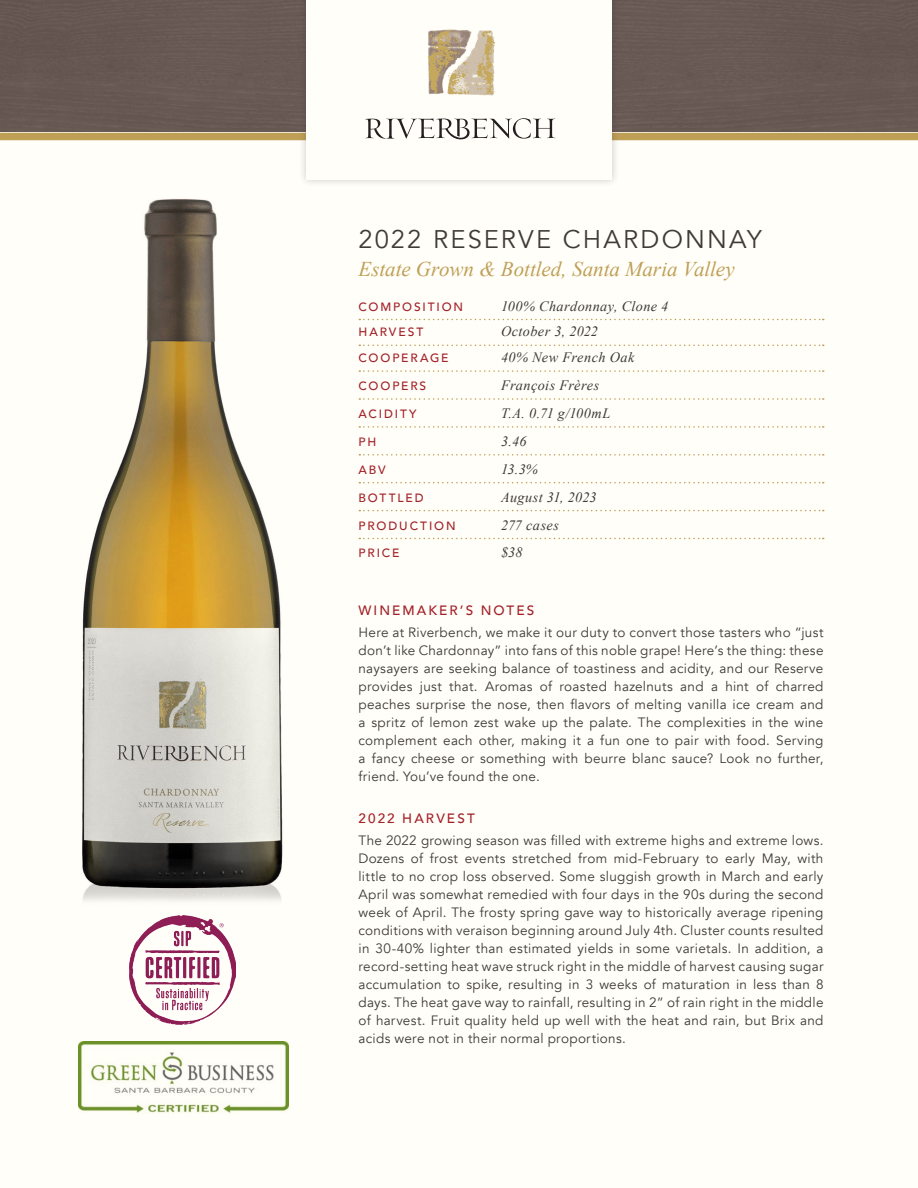
<style>
.page{position:relative;width:918px;height:1188px;background:#fffef8}
.page>*{position:absolute;margin:0;border:0;box-sizing:border-box;transform-origin:0 0}
.t1{font:25.5px "Avenir";letter-spacing:.085em;color:#3e3b38}
.t2{font:italic 21px "Times New Roman";letter-spacing:-.005em;color:#bf9f56}
.t3{font:italic 14.25px "Times New Roman";letter-spacing:.025em;color:#3e3b38}
.t4{font:13.5px/18px "Avenir";letter-spacing:.02em;color:#3e3b38;text-align:justify}
.t5{font:500 13.5px "Avenir";letter-spacing:.155em;color:#a32129}
.t6{font:500 12px "Avenir";letter-spacing:.155em;color:#a32129}
</style>
<div class="page">
<div style="left:0;top:133px;width:918px;height:7px;background:#bf9f56"></div>
<div style="left:0;top:0;width:918px;height:132px;background:#685853"></div>
<div style="left:298px;top:0;width:322px;height:188px;background:#231f20;opacity:.25"></div>
<div style="left:306px;top:0;width:306px;height:179px;background:#fffef8"></div>
<img style="left:428px;top:29px;width:67px;height:67px">
<svg style="left:365px;top:118px;width:190px;height:22px"></svg>
<img style="left:129px;top:917px;width:106px;height:108px">
<img style="left:82px;top:173px;width:224px;height:744px">
<svg style="left:359px;top:319px;width:465px;height:1px"></svg>
<svg style="left:359px;top:345px;width:465px;height:1px"></svg>
<svg style="left:359px;top:370px;width:465px;height:2px"></svg>
<svg style="left:359px;top:398px;width:465px;height:2px"></svg>
<svg style="left:359px;top:426px;width:465px;height:2px"></svg>
<svg style="left:359px;top:454px;width:465px;height:2px"></svg>
<svg style="left:359px;top:482px;width:465px;height:1px"></svg>
<svg style="left:359px;top:510px;width:465px;height:1px"></svg>
<svg style="left:359px;top:538px;width:465px;height:1px"></svg>
<img style="left:79px;top:1042px;width:209px;height:71px">
<p class="t1" style="left:359px;top:224px;width:405px">2022 RESERVE CHARDONNAY</p>
<p class="t2" style="left:359px;top:255px;width:378px">Estate Grown &amp; Bottled, Santa Maria Valley</p>
<p class="t6" style="left:359px;top:296px;width:106px">COMPOSITION</p>
<p class="t3" style="left:501px;top:296px;width:169px">100% Chardonnay, Clone 4</p>
<p class="t6" style="left:359px;top:322px;width:66px">HARVEST</p>
<p class="t3" style="left:501px;top:322px;width:98px">October 3, 2022</p>
<p class="t6" style="left:359px;top:348px;width:91px">COOPERAGE</p>
<p class="t3" style="left:501px;top:348px;width:135px">40% New French Oak</p>
<p class="t6" style="left:359px;top:375px;width:69px">COOPERS</p>
<p class="t3" style="left:501px;top:375px;width:100px">François Frères</p>
<p class="t6" style="left:359px;top:403px;width:60px">ACIDITY</p>
<p class="t3" style="left:501px;top:403px;width:111px">T.A. 0.71 g/100mL</p>
<p class="t6" style="left:359px;top:431px;width:19px">PH</p>
<p class="t3" style="left:501px;top:431px;width:27px">3.46</p>
<p class="t6" style="left:359px;top:459px;width:29px">ABV</p>
<p class="t3" style="left:501px;top:459px;width:38px">13.3%</p>
<p class="t6" style="left:359px;top:487px;width:67px">BOTTLED</p>
<p class="t3" style="left:501px;top:487px;width:97px">August 31, 2023</p>
<p class="t6" style="left:359px;top:515px;width:99px">PRODUCTION</p>
<p class="t3" style="left:501px;top:515px;width:59px">277 cases</p>
<p class="t6" style="left:359px;top:543px;width:42px">PRICE</p>
<p class="t3" style="left:501px;top:543px;width:23px">$38</p>
<p class="t5" style="left:359px;top:599px;width:177px">WINEMAKER’S NOTES</p>
<p class="t4" style="left:359px;top:624px;width:467px">Here at Riverbench, we make it our duty to convert those tasters who “just don’t like Chardonnay” into fans of this noble grape! Here’s the thing: these naysayers are seeking balance of toastiness and acidity, and our Reserve provides just that. Aromas of roasted hazelnuts and a hint of charred peaches surprise the nose, then flavors of melting vanilla ice cream and a spritz of lemon zest wake up the palate. The complexities in the wine complement each other, making it a fun one to pair with food. Serving a fancy cheese or something with beurre blanc sauce? Look no further, friend. You’ve found the one.</p>
<p class="t5" style="left:359px;top:807px;width:118px">2022 HARVEST</p>
<p class="t4" style="left:359px;top:832px;width:467px">The 2022 growing season was filled with extreme highs and extreme lows.<br>Dozens of frost events stretched from mid-February to early May, with little to no crop loss observed. Some sluggish growth in March and early April was somewhat remedied with four days in the 90s during the second week of April. The frosty spring gave way to historically average ripening conditions with veraison beginning around July 4th. Cluster counts resulted in 30-40% lighter than estimated yields in some varietals. In addition, a record-setting heat wave struck right in the middle of harvest causing sugar accumulation to spike, resulting in 3 weeks of maturation in less than 8 days. The heat gave way to rainfall, resulting in 2” of rain right in the middle of harvest. Fruit quality held up well with the heat and rain, but Brix and acids were not in their normal proportions.</p>
</div>
